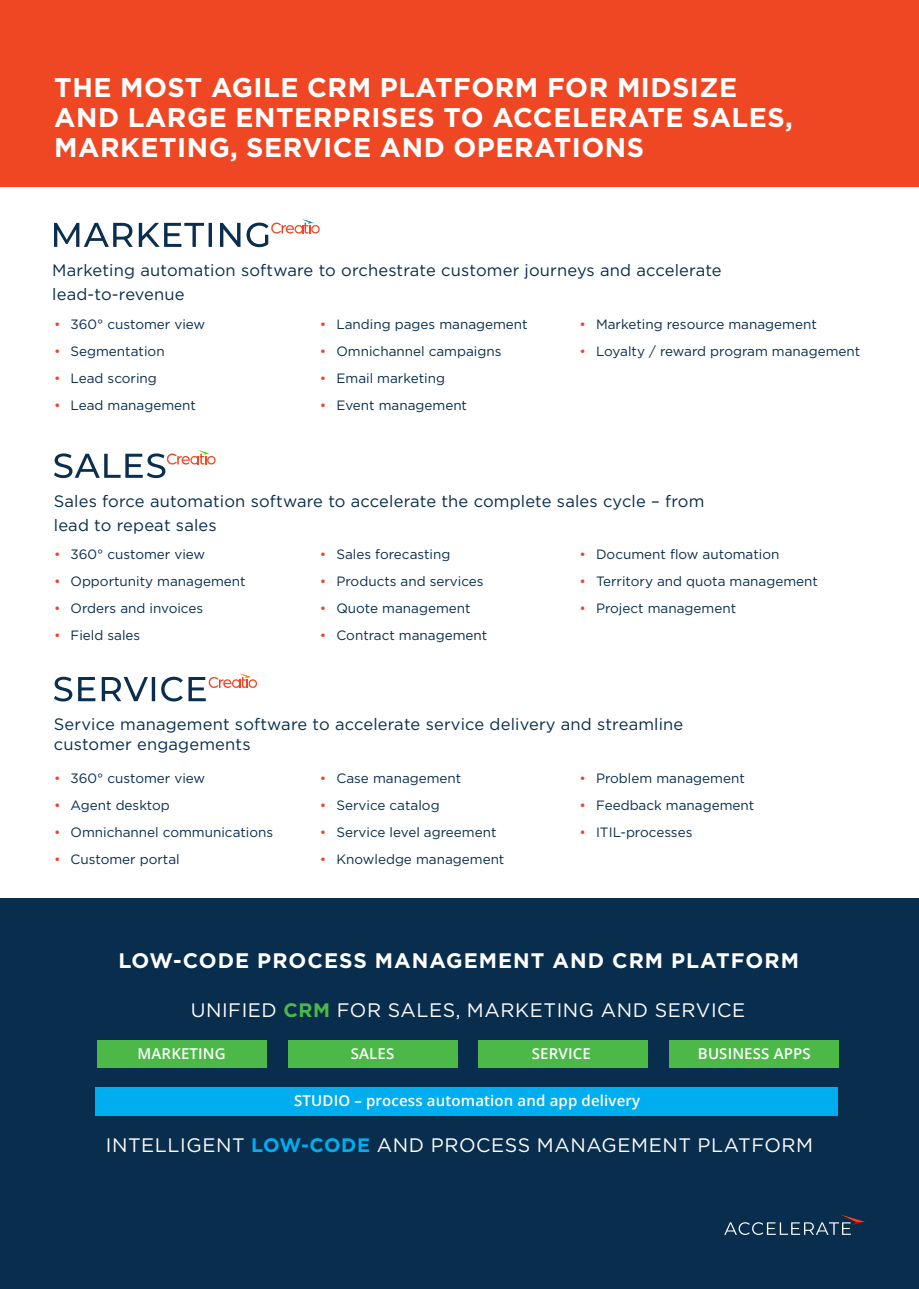
<style>
.page{position:relative;width:919px;height:1289px;background:#fff}
.page>*{position:absolute;margin:0;border:0;box-sizing:border-box;transform-origin:0 0}
.t1{font:700 27px/30px "Gotham Pro";letter-spacing:.02em;color:#fff}
.t2{font:700 21px "Gotham Pro";letter-spacing:.05em;color:#fff}
.t3{font:19.5px "Gotham Pro";letter-spacing:.03em;color:#fff}
.t4{font:16.5px/24px "Gotham Pro";letter-spacing:.01em;color:#082d4d}
.t5{font:600 15px "Open Sans";letter-spacing:.01em;color:#fff}
.t6{font:13.5px "Gotham Pro";color:#082d4d}
.s1{color:#ef4724}
.s2{font-weight:700;color:#4cb848}
.s3{font-weight:700;color:#00aeef}
</style>
<div class="page">
<div style="left:0;top:898px;width:918px;height:390px;background:#082d4d"></div>
<hr style="left:918px;top:898px;width:1px;height:390px;background:#082d4d">
<div style="left:0;top:0;width:918px;height:186px;background:#ef4724"></div>
<div style="left:97px;top:1039px;width:169px;height:28px;background:#4cb848"></div>
<div style="left:478px;top:1039px;width:170px;height:28px;background:#4cb848"></div>
<div style="left:288px;top:1039px;width:169px;height:28px;background:#4cb848"></div>
<div style="left:669px;top:1039px;width:170px;height:28px;background:#4cb848"></div>
<div style="left:95px;top:1086px;width:742px;height:29px;background:#00aeef"></div>
<svg style="left:54px;top:219px;width:266px;height:28px"></svg>
<svg style="left:54px;top:450px;width:162px;height:28px"></svg>
<svg style="left:54px;top:673px;width:203px;height:28px"></svg>
<svg style="left:724px;top:1214px;width:140px;height:20px"></svg>
<h1 class="t1" style="left:54px;top:72px;width:740px">THE MOST AGILE CRM PLATFORM FOR MIDSIZE<br>AND LARGE ENTERPRISES TO ACCELERATE SALES,<br>MARKETING, SERVICE AND OPERATIONS</h1>
<p class="t4" style="left:52px;top:258px;width:671px">Marketing automation software to orchestrate customer journeys and accelerate lead-to-revenue</p>
<p class="t6" style="left:54px;top:316px;width:153px"><span class="s1">•</span> 360° customer view</p>
<p class="t6" style="left:54px;top:343px;width:112px"><span class="s1">•</span> Segmentation</p>
<p class="t6" style="left:54px;top:370px;width:104px"><span class="s1">•</span> Lead scoring</p>
<p class="t6" style="left:54px;top:397px;width:143px"><span class="s1">•</span> Lead management</p>
<p class="t6" style="left:320px;top:316px;width:209px"><span class="s1">•</span> Landing pages management</p>
<p class="t6" style="left:320px;top:343px;width:183px"><span class="s1">•</span> Omnichannel campaigns</p>
<p class="t6" style="left:320px;top:370px;width:127px"><span class="s1">•</span> Email marketing</p>
<p class="t6" style="left:320px;top:397px;width:149px"><span class="s1">•</span> Event management</p>
<p class="t6" style="left:579px;top:316px;width:239px"><span class="s1">•</span> Marketing resource management</p>
<p class="t6" style="left:579px;top:343px;width:282px"><span class="s1">•</span> Loyalty / reward program management</p>
<p class="t4" style="left:54px;top:488px;width:652px">Sales force automation software to accelerate the complete sales cycle – from lead to repeat sales</p>
<p class="t6" style="left:320px;top:547px;width:132px"><span class="s1">•</span> Sales forecasting</p>
<p class="t6" style="left:320px;top:574px;width:165px"><span class="s1">•</span> Products and services</p>
<p class="t6" style="left:320px;top:601px;width:152px"><span class="s1">•</span> Quote management</p>
<p class="t6" style="left:320px;top:628px;width:169px"><span class="s1">•</span> Contract management</p>
<p class="t6" style="left:579px;top:547px;width:201px"><span class="s1">•</span> Document flow automation</p>
<p class="t6" style="left:579px;top:574px;width:240px"><span class="s1">•</span> Territory and quota management</p>
<p class="t6" style="left:579px;top:601px;width:158px"><span class="s1">•</span> Project management</p>
<p class="t6" style="left:54px;top:547px;width:153px"><span class="s1">•</span> 360° customer view</p>
<p class="t6" style="left:54px;top:574px;width:193px"><span class="s1">•</span> Opportunity management</p>
<p class="t6" style="left:54px;top:601px;width:151px"><span class="s1">•</span> Orders and invoices</p>
<p class="t6" style="left:54px;top:628px;width:88px"><span class="s1">•</span> Field sales</p>
<p class="t4" style="left:54px;top:714px;width:631px;line-height:19.8px">Service management software to accelerate service delivery and streamline customer engagements</p>
<p class="t6" style="left:54px;top:770px;width:153px"><span class="s1">•</span> 360° customer view</p>
<p class="t6" style="left:54px;top:797px;width:117px"><span class="s1">•</span> Agent desktop</p>
<p class="t6" style="left:54px;top:824px;width:221px"><span class="s1">•</span> Omnichannel communications</p>
<p class="t6" style="left:54px;top:851px;width:127px"><span class="s1">•</span> Customer portal</p>
<p class="t6" style="left:579px;top:770px;width:167px"><span class="s1">•</span> Problem management</p>
<p class="t6" style="left:579px;top:797px;width:176px"><span class="s1">•</span> Feedback management</p>
<p class="t6" style="left:579px;top:824px;width:114px"><span class="s1">•</span> ITIL-processes</p>
<p class="t6" style="left:320px;top:770px;width:143px"><span class="s1">•</span> Case management</p>
<p class="t6" style="left:320px;top:797px;width:121px"><span class="s1">•</span> Service catalog</p>
<p class="t6" style="left:320px;top:824px;width:178px"><span class="s1">•</span> Service level agreement</p>
<p class="t6" style="left:320px;top:851px;width:186px"><span class="s1">•</span> Knowledge management</p>
<h2 class="t2" style="left:118px;top:948px;width:682px">LOW-CODE PROCESS MANAGEMENT AND CRM PLATFORM</h2>
<h3 class="t3" style="left:191px;top:999px;width:556px">UNIFIED <span class="s2">CRM</span> FOR SALES, MARKETING AND SERVICE</h3>
<p class="t5" style="left:137px;top:1043px;width:90px">MARKETING</p>
<p class="t5" style="left:351px;top:1043px;width:45px">SALES</p>
<p class="t5" style="left:532px;top:1043px;width:60px">SERVICE</p>
<p class="t5" style="left:698px;top:1043px;width:114px">BUSINESS APPS</p>
<p class="t5" style="left:294px;top:1090px;width:347px">STUDIO – process automation and app delivery</p>
<h3 class="t3" style="left:106px;top:1133px;width:709px">INTELLIGENT <span class="s3">LOW-CODE</span> AND PROCESS MANAGEMENT PLATFORM</h3>
</div>
